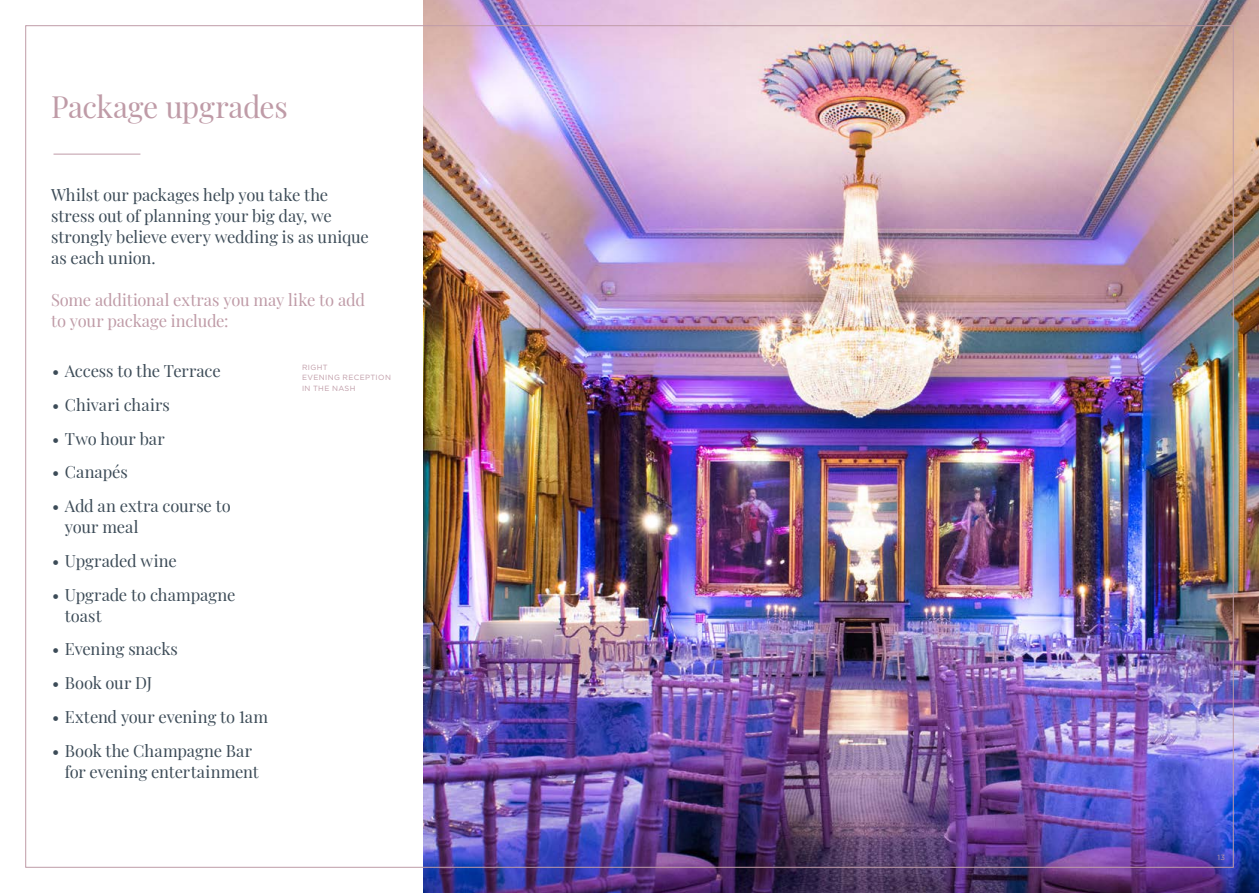
<style>
.page{position:relative;width:1259px;height:893px;background:#fff}
.page>*{position:absolute;margin:0;border:0;box-sizing:border-box;transform-origin:0 0}
.t1{font:30px "Playfair Display";letter-spacing:-.015em;color:#bf9ba7}
.t2{font:16.5px/21px "Playfair Display";letter-spacing:-.005em;color:#3c4b57}
.t3{font:16.5px/21px "Playfair Display";letter-spacing:-.01em;color:#bf9ba7}
.t4{font:7.5px/10.5px "Gotham";letter-spacing:.055em;color:#bf9ba7}
</style>
<div class="page">
<img style="left:423px;top:0;width:836px;height:893px">
<hr style="left:53px;top:154px;width:87px;height:1px;background:#bf9ba7">
<p class="t1" style="left:51px;top:83px;width:238px">Package upgrades</p>
<p class="t2" style="left:51px;top:183px;width:319px">Whilst our packages help you take the stress out of planning your big day, we strongly believe every wedding is as unique as each union.</p>
<p class="t3" style="left:51px;top:288px;width:315px">Some additional extras you may like to add to your package include:</p>
<p class="t2" style="left:52px;top:359px;width:170px">• Access to the Terrace</p>
<p class="t2" style="left:52px;top:393px;width:119px">• Chivari chairs</p>
<p class="t2" style="left:52px;top:427px;width:114px">• Two hour bar</p>
<p class="t2" style="left:52px;top:460px;width:77px">• Canapés</p>
<p class="t2" style="left:65px;top:494px;width:167px;text-indent:-13px">• Add an extra course to your meal</p>
<p class="t2" style="left:52px;top:549px;width:126px">• Upgraded wine</p>
<p class="t2" style="left:65px;top:583px;width:172px;text-indent:-13px">• Upgrade to champagne toast</p>
<p class="t2" style="left:52px;top:637px;width:127px">• Evening snacks</p>
<p class="t2" style="left:52px;top:671px;width:101px">• Book our DJ</p>
<p class="t2" style="left:52px;top:705px;width:218px">• Extend your evening to 1am</p>
<p class="t2" style="left:65px;top:739px;width:195px;text-indent:-13px">• Book the Champagne Bar for evening entertainment</p>
<p class="t4" style="left:302px;top:361px;width:90px">RIGHT<br>EVENING RECEPTION<br>IN THE NASH</p>
<p class="t4" style="left:1217px;top:852px;width:9px">13</p>
</div>
